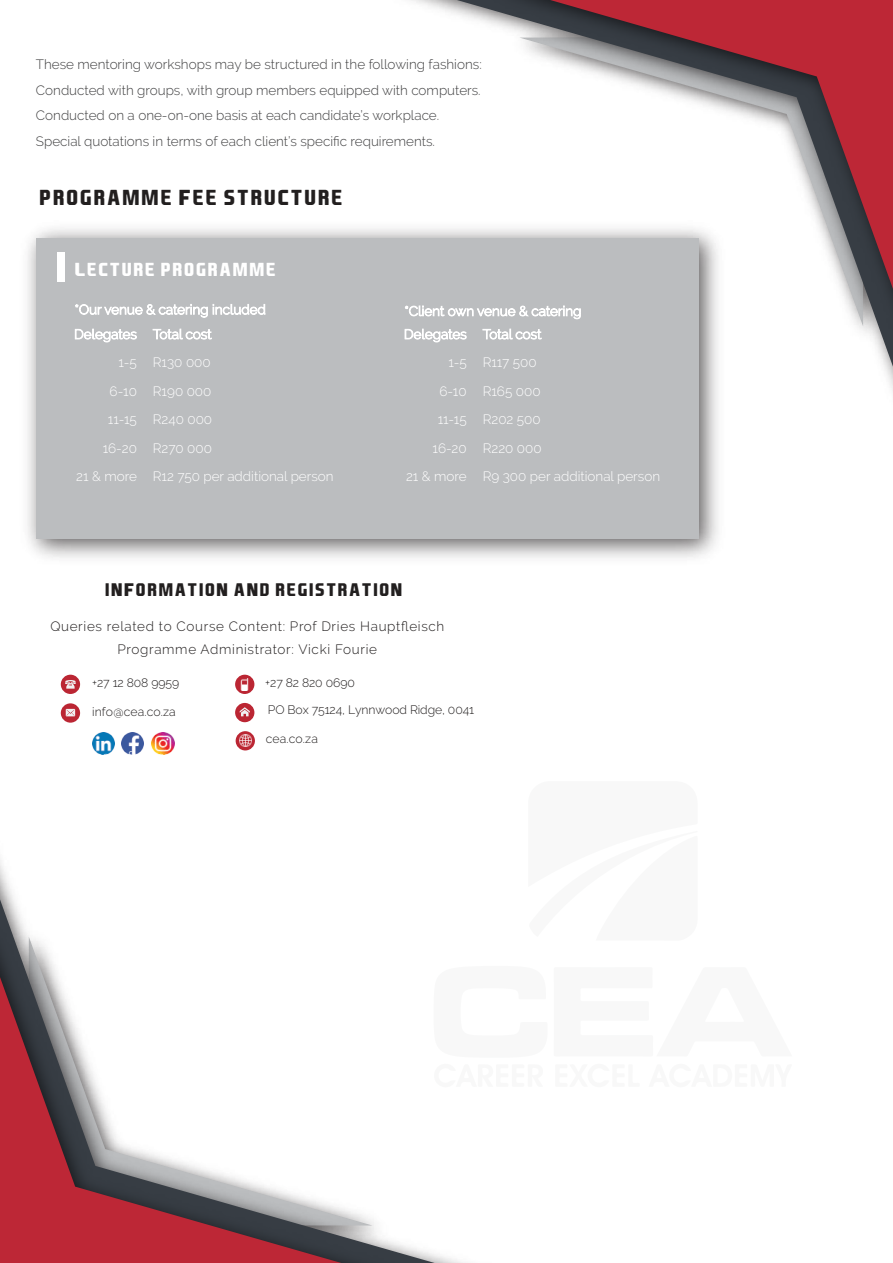
<style>
.page{position:relative;width:893px;height:1263px;background:#fff}
.page>*{position:absolute;margin:0;border:0;box-sizing:border-box;transform-origin:0 0}
.t1{font:20.7px "EASPORTS";letter-spacing:.1em;color:#221f1f}
.t2{font:18px "EASPORTS";letter-spacing:.1em;color:#fff}
.t3{font:17.4px "EASPORTS";letter-spacing:.1em;color:#221f1f}
.t4{font:300 13.5px/25.5px "Raleway";color:#404041}
.t5{font:300 13.5px/28.5px "Raleway";color:#fff;text-align:right}
.t6{font:300 13.5px/22.5px "Raleway";letter-spacing:.05em;color:#221f1f;text-align:center}
.t7{font:300 12.3px "Raleway";letter-spacing:-.01em;color:#221f1f}
.t8{font:300 12.3px "Raleway";letter-spacing:.01em;color:#221f1f}
</style>
<div class="page">
<svg style="left:236px;top:731px;width:19px;height:19px"></svg>
<div style="left:61px;top:675px;width:19px;height:19px;background:#bb2633;border-radius:50%"></div>
<svg style="left:61px;top:703px;width:19px;height:20px"></svg>
<svg style="left:65px;top:680px;width:11px;height:9px"></svg>
<svg style="left:66px;top:709px;width:9px;height:7px"></svg>
<svg style="left:235px;top:675px;width:19px;height:19px"></svg>
<svg style="left:239px;top:678px;width:12px;height:12px"></svg>
<svg style="left:239px;top:735px;width:12px;height:12px"></svg>
<div style="left:235px;top:703px;width:19px;height:19px;background:#bb2633;border-radius:50%"></div>
<svg style="left:240px;top:707px;width:10px;height:9px"></svg>
<img style="left:121px;top:732px;width:22px;height:22px">
<img style="left:152px;top:732px;width:22px;height:22px">
<img style="left:92px;top:732px;width:22px;height:22px">
<img style="left:476px;top:0;width:417px;height:362px">
<svg style="left:495px;top:0;width:398px;height:335px"></svg>
<img style="left:27px;top:215px;width:705px;height:343px">
<div style="left:36px;top:238px;width:662px;height:300px;background:#bbbdbf"></div>
<div style="left:57px;top:253px;width:7px;height:29px;background:#fff"></div>
<svg style="left:75px;top:329px;width:62px;height:13px"></svg>
<svg style="left:153px;top:329px;width:59px;height:10px"></svg>
<svg style="left:75px;top:304px;width:190px;height:14px"></svg>
<svg style="left:405px;top:329px;width:62px;height:13px"></svg>
<svg style="left:483px;top:329px;width:59px;height:10px"></svg>
<svg style="left:405px;top:306px;width:176px;height:13px"></svg>
<img style="left:0;top:909px;width:424px;height:354px">
<svg style="left:0;top:927px;width:397px;height:336px"></svg>
<p class="t4" style="left:36px;top:52px;width:447px">These mentoring workshops may be structured in the following fashions:<br>Conducted with groups, with group members equipped with computers.<br>Conducted on a one-on-one basis at each candidate’s workplace.<br>Special quotations in terms of each client’s specific requirements.</p>
<h1 class="t1" style="left:40px;top:185px;width:304px">PROGRAMME FEE STRUCTURE</h1>
<h2 class="t2" style="left:75px;top:259px;width:202px">LECTURE PROGRAMME</h2>
<p class="t5" style="left:76px;top:348px;width:62px">1-5<br>6-10<br>11-15<br>16-20<br>21 &amp; more</p>
<p class="t5" style="left:153px;top:348px;width:182px;text-align:left">R130 000<br>R190 000<br>R240 000<br>R270 000<br>R12 750 per additional person</p>
<p class="t5" style="left:406px;top:348px;width:62px">1-5<br>6-10<br>11-15<br>16-20<br>21 &amp; more</p>
<p class="t5" style="left:483px;top:348px;width:179px;text-align:left">R117 500<br>R165 000<br>R202 500<br>R220 000<br>R9 300 per additional person</p>
<p class="t3" style="left:105px;top:579px;width:299px">INFORMATION AND REGISTRATION</p>
<p class="t6" style="left:50px;top:615px;width:396px">Queries related to Course Content: Prof Dries Hauptfleisch<br>Programme Administrator: Vicki Fourie</p>
<p class="t7" style="left:265px;top:675px;width:91px">+27 82 820 0690</p>
<p class="t7" style="left:92px;top:675px;width:88px">+27 12 808 9959</p>
<p class="t8" style="left:92px;top:704px;width:85px">info@cea.co.za</p>
<p class="t7" style="left:268px;top:703px;width:208px">PO Box 75124, Lynnwood Ridge, 0041</p>
<p class="t7" style="left:266px;top:732px;width:54px">cea.co.za</p>
</div>
